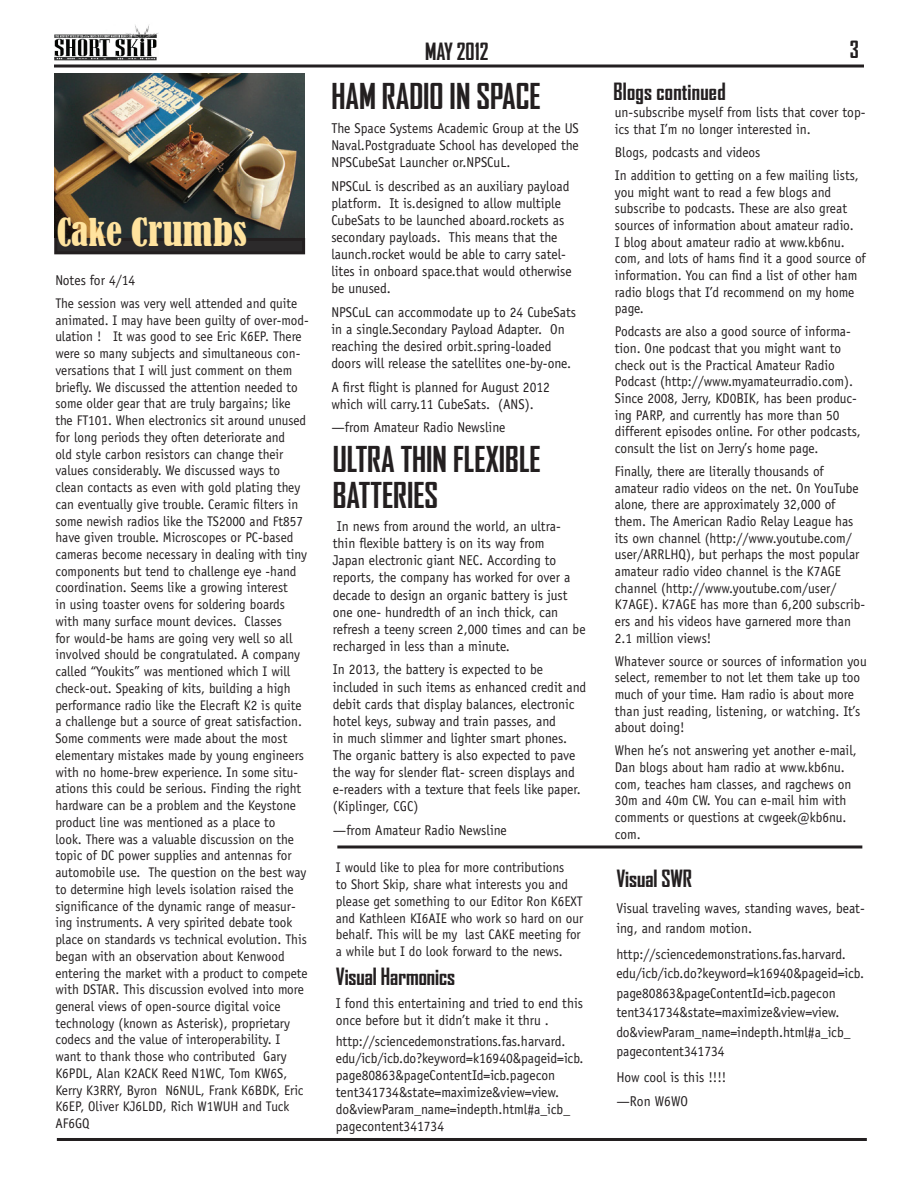
<style>
.page{position:relative;width:918px;height:1188px;background:#fff}
.page>*{position:absolute;margin:0;border:0;box-sizing:border-box;transform-origin:0 0}
.t1{font:condensed 36px "Bernard";color:#ffe39e}
.t2{font:700 condensed 34.2px/36px "Agency FB";color:#231f20;scale:1.16 1}
.t3{font:700 condensed 22.8px "Agency FB";color:#231f20;scale:1.16 1}
.t4{font:14.25px/17.1px "Officina Sans";color:#231f20;scale:.95 1}
.t5{font:14.1px/16.6px "Officina Sans";color:#231f20;scale:.95 1}
.t6{font:13.95px/16.8px "Officina Sans";color:#231f20;scale:.95 1}
</style>
<div class="page">
<hr style="left:57px;top:1138px;width:810px;height:3px;background:#231f20">
<hr style="left:337px;top:845px;width:525px;height:3px;background:#231f20">
<svg style="left:54px;top:64px;width:810px;height:4px"></svg>
<img style="left:54px;top:25px;width:105px;height:36px">
<img style="left:54px;top:74px;width:251px;height:164px">
<div style="left:56px;top:239px;width:248px;height:14px;background:#2c2a2b"></div>
<div style="left:54px;top:238px;width:251px;height:16px;border:3px solid #231f20"></div>
<h1 class="t1" style="left:57px;top:211px;width:192px">Cake Crumbs</h1>
<p class="t4" style="left:55px;top:271px;width:86px">Notes for 4/14</p>
<p class="t6" style="left:55px;top:295px;width:268px">The session was very well attended and quite animated. I may have been guilty of over-mod&shy;ulation ! It was good to see Eric K6EP. There were so many subjects and simultaneous con&shy;versations that I will just comment on them briefly. We discussed the attention needed to some older gear that are truly bargains; like the FT101. When electronics sit around unused for long periods they often deteriorate and<br>old style carbon resistors can change their values considerably. We discussed ways to clean contacts as even with gold plating they can eventually give trouble. Ceramic filters in some newish radios like the TS2000 and Ft857 have given trouble. Microscopes or PC-based cameras become necessary in dealing with tiny components but tend to challenge eye -hand coordination. Seems like a growing interest<br>in using toaster ovens for soldering boards with many surface mount devices. Classes<br>for would-be hams are going very well so all involved should be congratulated. A company called “Youkits” was mentioned which I will check-out. Speaking of kits, building a high performance radio like the Elecraft K2 is quite a challenge but a source of great satisfaction.<br>Some comments were made about the most elementary mistakes made by young engineers with no home-brew experience. In some situ&shy;ations this could be serious. Finding the right hardware can be a problem and the Keystone product line was mentioned as a place to<br>look. There was a valuable discussion on the topic of DC power supplies and antennas for automobile use. The question on the best way to determine high levels isolation raised the significance of the dynamic range of measur&shy;ing instruments. A very spirited debate took place on standards vs technical evolution. This began with an observation about Kenwood entering the market with a product to compete with DSTAR. This discussion evolved into more general views of open-source digital voice technology (known as Asterisk), proprietary codecs and the value of interoperability. I want to thank those who contributed Gary K6PDL, Alan K2ACK Reed N1WC, Tom KW6S, Kerry K3RRY, Byron N6NUL, Frank K6BDK, Eric K6EP, Oliver KJ6LDD, Rich W1WUH and Tuck AF6GQ</p>
<h3 class="t3" style="left:425px;top:39px;width:56px">MAY 2012</h3>
<h3 class="t3" style="left:850px;top:38px;width:9px">3</h3>
<h2 class="t2" style="left:331px;top:79px;width:182px">HAM RADIO IN SPACE</h2>
<p class="t4" style="left:331px;top:120px;width:262px;text-align:justify">The Space Systems Academic Group at the US Naval.Postgraduate School has developed the NPSCubeSat Launcher or.NPSCuL.</p>
<p class="t4" style="left:331px;top:177px;width:255px">NPSCuL is described as an auxiliary payload platform. It is.designed to allow multiple CubeSats to be launched aboard.rockets as secondary payloads. This means that the launch.rocket would be able to carry satel&shy;lites in onboard space.that would otherwise be unused.</p>
<p class="t4" style="left:331px;top:303px;width:259px">NPSCuL can accommodate up to 24 CubeSats in a single.Secondary Payload Adapter. On reaching the desired orbit.spring-loaded doors will release the satellites one-by-one.</p>
<p class="t4" style="left:331px;top:378px;width:232px">A first flight is planned for August 2012 which will carry.11 CubeSats. (ANS).</p>
<p class="t4" style="left:331px;top:419px;width:185px">—from Amateur Radio Newsline</p>
<h2 class="t2" style="left:333px;top:441px;width:181px">ULTRA THIN FLEXIBLE<br>BATTERIES</h2>
<p class="t4" style="left:333px;top:518px;width:268px">In news from around the world, an ultra-<br>thin flexible battery is on its way from<br>Japan electronic giant NEC. According to reports, the company has worked for over a decade to design an organic battery is just one one- hundredth of an inch thick, can refresh a teeny screen 2,000 times and can be recharged in less than a minute.</p>
<p class="t4" style="left:333px;top:661px;width:268px">In 2013, the battery is expected to be included in such items as enhanced credit and debit cards that display balances, electronic hotel keys, subway and train passes, and<br>in much slimmer and lighter smart phones.<br>The organic battery is also expected to pave the way for slender flat- screen displays and e-readers with a texture that feels like paper. (Kiplinger, CGC)</p>
<p class="t4" style="left:333px;top:821px;width:185px">—from Amateur Radio Newsline</p>
<p class="t6" style="left:336px;top:859px;width:262px">I would like to plea for more contributions<br>to Short Skip, share what interests you and please get something to our Editor Ron K6EXT and Kathleen KI6AIE who work so hard on our behalf. This will be my last CAKE meeting for a while but I do look forward to the news.</p>
<h3 class="t3" style="left:336px;top:964px;width:104px">Visual Harmonics</h3>
<p class="t4" style="left:336px;top:995px;width:262px">I fond this entertaining and tried to end this once before but it didn’t make it thru .</p>
<p class="t4" style="left:336px;top:1032px;width:262px">http://sciencedemonstrations.fas.harvard. edu/icb/icb.do?keyword=k16940&amp;pageid=icb. page80863&amp;pageContentId=icb.pagecon tent341734&amp;state=maximize&amp;view=view. do&amp;viewParam_name=indepth.html#a_icb_ pagecontent341734</p>
<h3 class="t3" style="left:613px;top:79px;width:98px">Blogs continued</h3>
<p class="t4" style="left:615px;top:103px;width:265px">un-subscribe myself from lists that cover top&shy;ics that I’m no longer interested in.</p>
<p class="t5" style="left:615px;top:141px;width:258px;line-height:23.1px">Blogs, podcasts and videos<br>In addition to getting on a few mailing lists,</p>
<p class="t5" style="left:615px;top:184px;width:266px">you might want to read a few blogs and subscribe to podcasts. These are also great sources of information about amateur radio.<br>I blog about amateur radio at www.kb6nu. com, and lots of hams find it a good source of information. You can find a list of other ham radio blogs that I’d recommend on my home page.</p>
<p class="t5" style="left:615px;top:323px;width:260px">Podcasts are also a good source of informa&shy;tion. One podcast that you might want to check out is the Practical Amateur Radio Podcast (http://www.myamateurradio.com).<br>Since 2008, Jerry, KD0BIK, has been produc&shy;ing PARP, and currently has more than 50 different episodes online. For other podcasts, consult the list on Jerry’s home page.</p>
<p class="t5" style="left:615px;top:463px;width:265px">Finally, there are literally thousands of amateur radio videos on the net. On YouTube alone, there are approximately 32,000 of them. The American Radio Relay League has its own channel (http://www.youtube.com/ user/ARRLHQ), but perhaps the most popular amateur radio video channel is the K7AGE channel (http://www.youtube.com/user/ K7AGE). K7AGE has more than 6,200 subscrib&shy;ers and his videos have garnered more than 2.1 million views!</p>
<p class="t5" style="left:615px;top:653px;width:267px">Whatever source or sources of information you select, remember to not let them take up too much of your time. Ham radio is about more than just reading, listening, or watching. It’s about doing!</p>
<p class="t5" style="left:615px;top:742px;width:256px">When he’s not answering yet another e-mail, Dan blogs about ham radio at www.kb6nu. com, teaches ham classes, and ragchews on 30m and 40m CW. You can e-mail him with comments or questions at cwgeek@kb6nu. com.</p>
<h3 class="t3" style="left:616px;top:866px;width:67px">Visual SWR</h3>
<p class="t4" style="left:616px;top:899px;width:263px;line-height:19.5px">Visual traveling waves, standing waves, beat&shy;ing, and random motion.</p>
<p class="t4" style="left:616px;top:944px;width:262px;line-height:19.5px">http://sciencedemonstrations.fas.harvard. edu/icb/icb.do?keyword=k16940&amp;pageid=icb. page80863&amp;pageContentId=icb.pagecon tent341734&amp;state=maximize&amp;view=view. do&amp;viewParam_name=indepth.html#a_icb_ pagecontent341734</p>
<p class="t4" style="left:616px;top:1066px;width:117px;line-height:23.5px">How cool is this !!!! —Ron W6WO</p>
</div>
